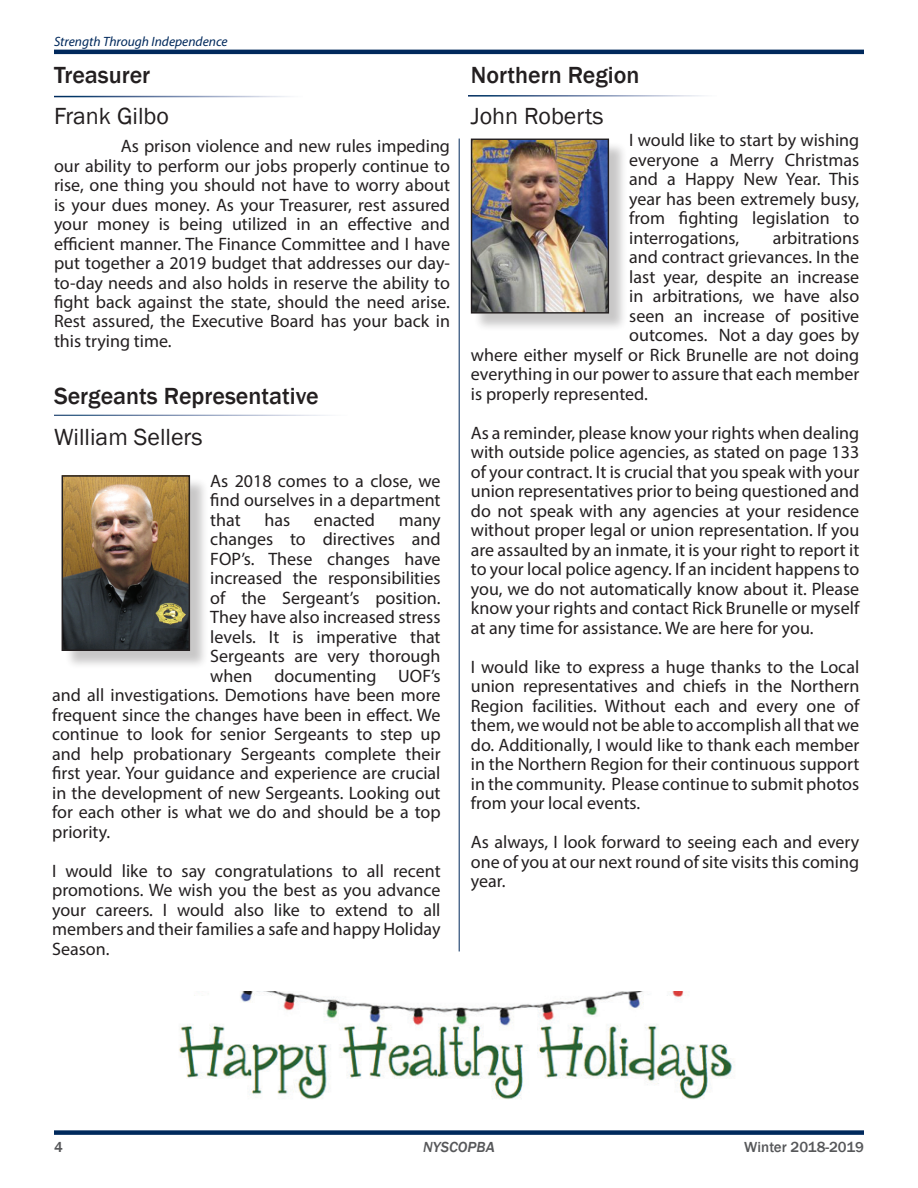
<style>
.page{position:relative;width:918px;height:1188px;background:#fff}
.page>*{position:absolute;margin:0;border:0;box-sizing:border-box;transform-origin:0 0}
.t1{font:500 24px "Franklin Gothic";color:#231f20}
.t2{font:24px "Franklin Gothic";color:#231f20}
.t3{font:18px/19.5px "Myriad Pro";color:#231f20;text-align:justify}
.t4{font:500 15px "Franklin Gothic";color:#57585a}
.t5{font:italic 500 15px "Franklin Gothic";color:#57585a}
.t6{font:italic 13.5px "Myriad Pro";color:#00295c}
</style>
<div class="page">
<hr style="left:54px;top:50px;width:810px;height:4px;background:#00295c">
<div style="left:54px;top:1130px;width:810px;height:5px;background:#00295c"></div>
<hr style="left:459px;top:139px;width:1px;height:812px;background:#00295c">
<div style="left:473px;top:141px;width:155px;height:191px;background:#231f20;opacity:.25"></div>
<img style="left:473px;top:141px;width:134px;height:171px">
<div style="left:471px;top:139px;width:138px;height:175px;border:1px solid #231f20"></div>
<div style="left:64px;top:477px;width:145px;height:193px;background:#231f20;opacity:.25"></div>
<img style="left:65px;top:478px;width:122px;height:170px">
<div style="left:62px;top:475px;width:128px;height:176px;border:2px solid #231f20"></div>
<img style="left:179px;top:992px;width:555px;height:107px">
<p class="t6" style="left:54px;top:33px;width:175px">Strength Through Independence</p>
<h1 class="t1" style="left:54px;top:60px;width:98px">Treasurer</h1>
<h1 class="t2" style="left:54px;top:101px;width:116px">Frank Gilbo</h1>
<p class="t3" style="left:54px;top:136px;width:398px;text-indent:67px">As prison violence and new rules impeding our ability to perform our jobs properly continue to rise, one thing you should not have to worry about is your dues money. As your Treasurer, rest assured your money is being utilized in an effective and efficient manner. The Finance Committee and I have put together a 2019 budget that addresses our day&shy;to-day needs and also holds in reserve the ability to fight back against the state, should the need arise.<br>Rest assured, the Executive Board has your back in this trying time.</p>
<h1 class="t1" style="left:54px;top:381px;width:266px">Sergeants Representative</h1>
<h1 class="t2" style="left:54px;top:422px;width:150px">William Sellers</h1>
<p class="t3" style="left:210px;top:471px;width:232px">As 2018 comes to a close, we find ourselves in a department that</p>
<p class="t3" style="left:265px;top:510px;width:27px">has</p>
<p class="t3" style="left:314px;top:510px;width:63px">enacted</p>
<p class="t3" style="left:399px;top:510px;width:43px">many</p>
<p class="t3" style="left:210px;top:529px;width:232px">changes to directives and</p>
<p class="t3" style="left:210px;top:549px;width:232px">FOP’s. These changes have</p>
<p class="t3" style="left:210px;top:568px;width:232px">increased the responsibilities</p>
<p class="t3" style="left:210px;top:588px;width:232px">of the Sergeant’s position.</p>
<p class="t3" style="left:210px;top:607px;width:232px">They have also increased stress</p>
<p class="t3" style="left:210px;top:627px;width:232px">levels. It is imperative that</p>
<p class="t3" style="left:210px;top:646px;width:232px">Sergeants are very thorough</p>
<p class="t3" style="left:210px;top:666px;width:232px">when documenting UOF’s</p>
<p class="t3" style="left:52px;top:685px;width:390px">and all investigations. Demotions have been more</p>
<p class="t3" style="left:52px;top:705px;width:390px">frequent since the changes have been in effect. We</p>
<p class="t3" style="left:52px;top:724px;width:390px">continue to look for senior Sergeants to step up</p>
<p class="t3" style="left:52px;top:744px;width:390px">and help probationary Sergeants complete their</p>
<p class="t3" style="left:52px;top:763px;width:390px">first year. Your guidance and experience are crucial</p>
<p class="t3" style="left:52px;top:782px;width:390px">in the development of new Sergeants. Looking out</p>
<p class="t3" style="left:52px;top:802px;width:390px">for each other is what we do and should be a top</p>
<p class="t3" style="left:52px;top:821px;width:60px">priority.</p>
<p class="t3" style="left:52px;top:860px;width:390px">I would like to say congratulations to all recent promotions. We wish you the best as you advance your careers. I would also like to extend to all members and their families a safe and happy Holiday Season.</p>
<h1 class="t1" style="left:471px;top:60px;width:170px">Northern Region</h1>
<h1 class="t2" style="left:471px;top:101px;width:134px">John Roberts</h1>
<p class="t3" style="left:629px;top:130px;width:232px">I would like to start by wishing everyone a Merry Christmas and a Happy New Year. This year has been extremely busy, from fighting legislation to interrogations,</p>
<p class="t3" style="left:773px;top:228px;width:88px">arbitrations</p>
<p class="t3" style="left:629px;top:247px;width:231px">and contract grievances. In the</p>
<p class="t3" style="left:629px;top:267px;width:231px">last year, despite an increase</p>
<p class="t3" style="left:629px;top:286px;width:231px">in arbitrations, we have also</p>
<p class="t3" style="left:629px;top:306px;width:232px">seen an increase of positive</p>
<p class="t3" style="left:629px;top:325px;width:231px">outcomes. Not a day goes by</p>
<p class="t3" style="left:471px;top:345px;width:390px">where either myself or Rick Brunelle are not doing</p>
<p class="t3" style="left:471px;top:364px;width:390px">everything in our power to assure that each member</p>
<p class="t3" style="left:471px;top:384px;width:179px">is properly represented.</p>
<p class="t3" style="left:471px;top:423px;width:390px">As a reminder, please know your rights when dealing with outside police agencies, as stated on page 133 of your contract. It is crucial that you speak with your union representatives prior to being questioned and do not speak with any agencies at your residence without proper legal or union representation. If you are assaulted by an inmate, it is your right to report it to your local police agency. If an incident happens to you, we do not automatically know about it. Please know your rights and contact Rick Brunelle or myself at any time for assistance. We are here for you.</p>
<p class="t3" style="left:471px;top:657px;width:390px">I would like to express a huge thanks to the Local union representatives and chiefs in the Northern Region facilities. Without each and every one of them, we would not be able to accomplish all that we do. Additionally, I would like to thank each member in the Northern Region for their continuous support in the community. Please continue to submit photos from your local events.</p>
<p class="t3" style="left:471px;top:832px;width:390px">As always, I look forward to seeing each and every one of you at our next round of site visits this coming year.</p>
<p class="t4" style="left:54px;top:1138px;width:10px">4</p>
<p class="t5" style="left:423px;top:1138px;width:73px">NYSCOPBA</p>
<p class="t4" style="left:744px;top:1138px;width:121px">Winter 2018-2019</p>
</div>
